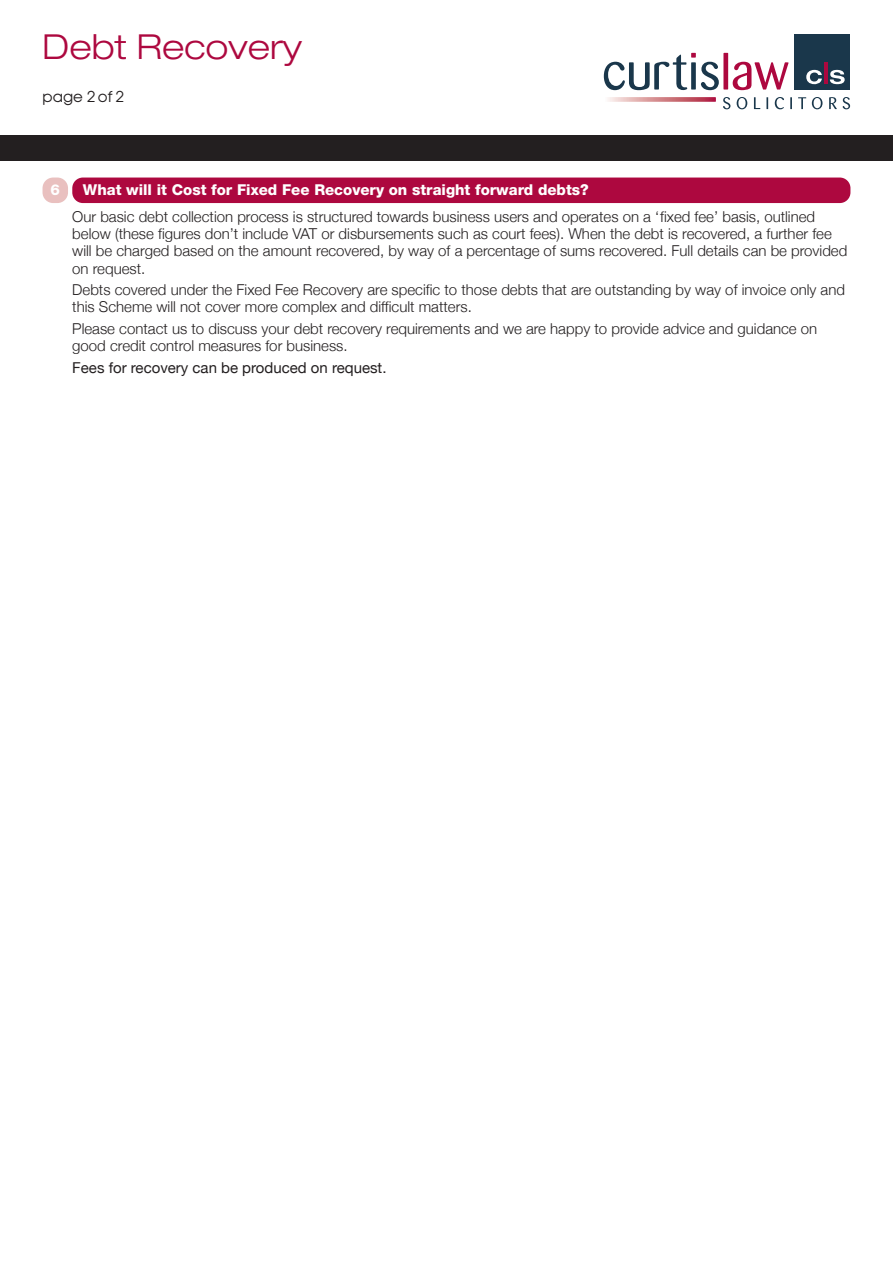
<style>
.page{position:relative;width:893px;height:1263px;background:#fff}
.page>*{position:absolute;margin:0;border:0;box-sizing:border-box;transform-origin:0 0}
.t1{font:300 expanded 34.5px "Helvetica Neue";color:#ad083f}
.t2{font:300 15px/17.2px "Helvetica Neue";color:#231f20}
.t3{font:800 15px "Helvetica Neue";color:#fff}
.t4{font:15px "Helvetica Neue";color:#231f20}
.t5{font:15px "Avant Garde";color:#231f20}
</style>
<div class="page">
<div style="left:0;top:135px;width:893px;height:26px;background:#231f20"></div>
<svg style="left:723px;top:97px;width:7px;height:12px"></svg>
<svg style="left:737px;top:97px;width:10px;height:12px"></svg>
<svg style="left:754px;top:97px;width:6px;height:12px"></svg>
<svg style="left:766px;top:97px;width:2px;height:12px"></svg>
<svg style="left:775px;top:97px;width:9px;height:12px"></svg>
<svg style="left:790px;top:97px;width:2px;height:12px"></svg>
<svg style="left:798px;top:97px;width:8px;height:12px"></svg>
<svg style="left:812px;top:97px;width:11px;height:12px"></svg>
<svg style="left:829px;top:97px;width:8px;height:12px"></svg>
<svg style="left:843px;top:97px;width:7px;height:12px"></svg>
<div style="left:794px;top:34px;width:56px;height:56px;background:#1a374b"></div>
<svg style="left:806px;top:70px;width:16px;height:14px"></svg>
<svg style="left:830px;top:70px;width:15px;height:14px"></svg>
<hr style="left:824px;top:62px;width:4px;height:22px;background:#ad083f">
<div style="left:723px;top:53px;width:5px;height:37px;background:#ad083f"></div>
<svg style="left:604px;top:97px;width:112px;height:5px"></svg>
<svg style="left:604px;top:53px;width:115px;height:37px"></svg>
<svg style="left:733px;top:62px;width:55px;height:28px"></svg>
<div style="left:72px;top:178px;width:778px;height:25px;background:#ad083f;border-radius:11px"></div>
<div style="left:43px;top:178px;width:25px;height:25px;background:#e9c0bf;border-radius:11px"></div>
<h1 class="t1" style="left:43px;top:34px;width:261px">Debt Recovery</h1>
<p class="t5" style="left:43px;top:88px;width:83px">page 2 of 2</p>
<p class="t3" style="left:51px;top:184px;width:11px">6</p>
<p class="t3" style="left:83px;top:184px;width:507px">What will it Cost for Fixed Fee Recovery on straight forward debts?</p>
<p class="t2" style="left:72px;top:208px;width:777px">Our basic debt collection process is structured towards business users and operates on a ‘fixed fee’ basis, outlined below (these figures don’t include VAT or disbursements such as court fees). When the debt is recovered, a further fee will be charged based on the amount recovered, by way of a percentage of sums recovered. Full details can be provided on request.</p>
<p class="t2" style="left:72px;top:281px;width:774px">Debts covered under the Fixed Fee Recovery are specific to those debts that are outstanding by way of invoice only and this Scheme will not cover more complex and difficult matters.</p>
<p class="t2" style="left:72px;top:320px;width:746px">Please contact us to discuss your debt recovery requirements and we are happy to provide advice and guidance on good credit control measures for business.</p>
<p class="t4" style="left:72px;top:358px;width:316px">Fees for recovery can be produced on request.</p>
</div>
